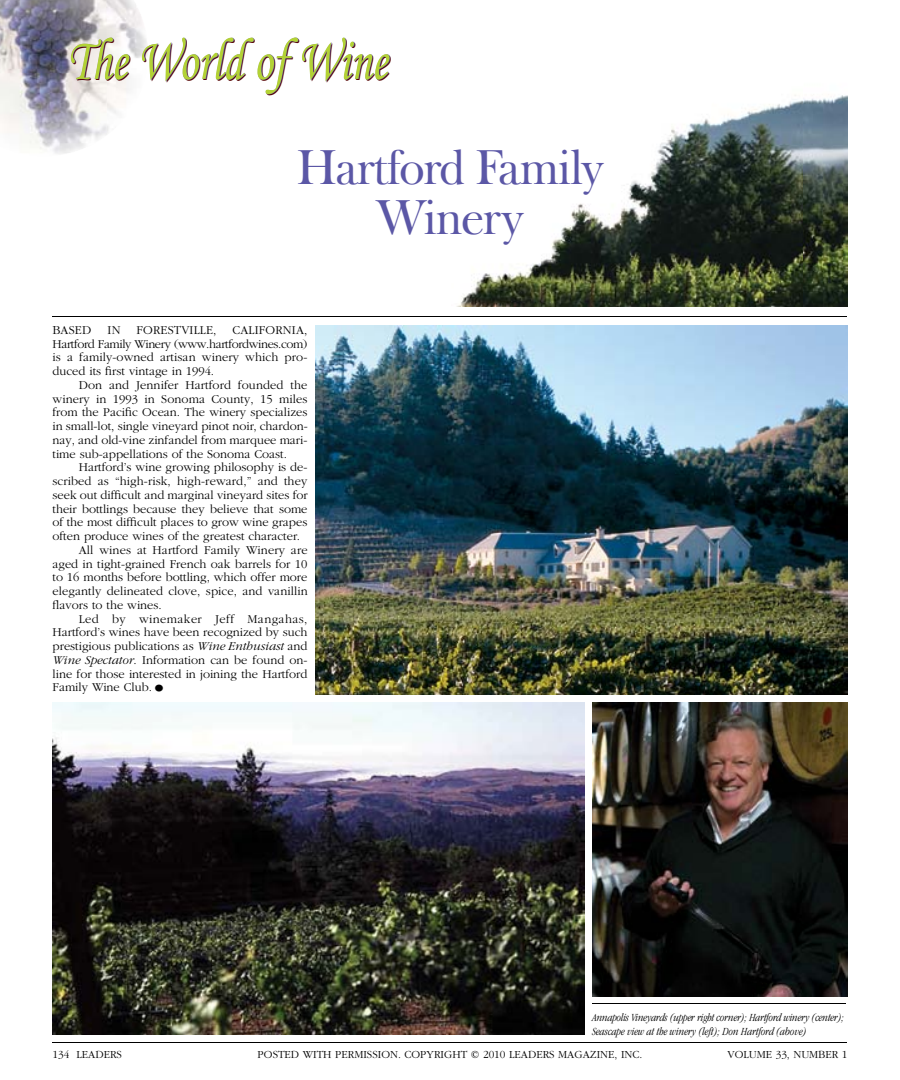
<style>
.page{position:relative;width:900px;height:1080px;background:#fff}
.page>*{position:absolute;margin:0;border:0;box-sizing:border-box;transform-origin:0 0}
.t1{font:60px "Monotype Corsiva";color:#540000;scale:.78 1}
.t2{font:50px/50px "Frys Baskerville BT";letter-spacing:-.04em;color:#5b57a6;text-align:center}
.t3{font:300 12.5px/13.8px "Garamond";color:#000;text-align:justify}
.t4{font:300 12.5px "Garamond";letter-spacing:.03em;color:#000}
.t5{font:italic 300 condensed 11.25px/13.8px "Garamond";letter-spacing:-.01em;color:#000}
.t6{font:300 11.25px "Garamond";color:#000}
.s1{font-style:italic}
.s2{font-size:22.5px}
</style>
<div class="page">
<img style="left:0;top:0;width:106px;height:135px">
<img style="left:107px;top:0;width:38px;height:133px">
<img style="left:21px;top:135px;width:82px;height:19px">
<svg style="left:71px;top:38px;width:58px;height:42px"></svg>
<svg style="left:142px;top:38px;width:247px;height:56px"></svg>
<hr style="left:52px;top:316px;width:795px;height:1px;background:#000">
<img style="left:52px;top:702px;width:533px;height:333px">
<img style="left:458px;top:95px;width:390px;height:211px">
<img style="left:315px;top:325px;width:532px;height:370px">
<img style="left:592px;top:702px;width:255px;height:294px">
<hr style="left:592px;top:1003px;width:254px;height:1px;background:#000">
<hr style="left:52px;top:1042px;width:795px;height:1px;background:#000">
<h1 class="t1" style="left:68px;top:25px;width:412px">The World of Wine</h1>
<h2 class="t2" style="left:296px;top:141px;width:309px">Hartford Family<br>Winery</h2>
<p class="t3" style="left:52px;top:323px;width:40px">BASED</p>
<p class="t3" style="left:108px;top:323px;width:14px">IN</p>
<p class="t3" style="left:137px;top:323px;width:81px">FORESTVILLE,</p>
<p class="t3" style="left:52px;top:323px;width:256px;text-indent:180px">CALIFORNIA, Hartford Family Winery (www.hartfordwines.com) is a family-owned artisan winery which pro&shy;duced its first vintage in 1994.</p>
<p class="t3" style="left:52px;top:378px;width:257px;text-indent:26px">Don and Jennifer Hartford founded the winery in 1993 in Sonoma County, 15 miles from the Pacific Ocean. The winery specializes in small-lot, single vineyard pinot noir, chardon&shy;nay, and old-vine zinfandel from marquee mari&shy;time sub-appellations of the Sonoma Coast.</p>
<p class="t3" style="left:79px;top:461px;width:230px">Hartford’s wine growing philosophy is de-</p>
<p class="t3" style="left:52px;top:474px;width:256px">scribed as “high-risk, high-reward,” and they</p>
<p class="t3" style="left:52px;top:488px;width:257px">seek out difficult and marginal vineyard sites for</p>
<p class="t3" style="left:52px;top:502px;width:257px">their bottlings because they believe that some</p>
<p class="t3" style="left:52px;top:516px;width:256px">of the most difficult places to grow wine grapes</p>
<p class="t3" style="left:52px;top:529px;width:249px">often produce wines of the greatest character.</p>
<p class="t3" style="left:79px;top:543px;width:230px">All wines at Hartford Family Winery are</p>
<p class="t3" style="left:52px;top:557px;width:256px">aged in tight-grained French oak barrels for 10</p>
<p class="t3" style="left:52px;top:571px;width:257px">to 16 months before bottling, which offer more</p>
<p class="t3" style="left:52px;top:584px;width:257px">elegantly delineated clove, spice, and vanillin</p>
<p class="t3" style="left:52px;top:598px;width:111px">flavors to the wines.</p>
<p class="t4" style="left:79px;top:612px;width:230px">Led by winemaker Jeff Mangahas,</p>
<p class="t3" style="left:52px;top:626px;width:257px">Hartford’s wines have been recognized by such</p>
<p class="t3" style="left:52px;top:639px;width:256px">prestigious publications as <span class="s1">Wine Enthusiast</span> and</p>
<p class="t3" style="left:52px;top:653px;width:257px"><span class="s1">Wine Spectator</span>. Information can be found on-</p>
<p class="t3" style="left:52px;top:667px;width:256px">line for those interested in joining the Hartford</p>
<p class="t3" style="left:52px;top:681px;width:115px">Family Wine Club.<span class="s2">•</span></p>
<p class="t5" style="left:592px;top:1011px;width:253px">Annapolis Vineyards (upper right corner); Hartford winery (center);<br>Seascape view at the winery (left); Don Hartford (above)</p>
<p class="t6" style="left:52px;top:1048px;width:71px">134 LEADERS</p>
<p class="t6" style="left:258px;top:1048px;width:386px">POSTED WITH PERMISSION. COPYRIGHT © 2010 LEADERS MAGAZINE, INC.</p>
<p class="t6" style="left:728px;top:1048px;width:121px">VOLUME 33, NUMBER 1</p>
</div>
